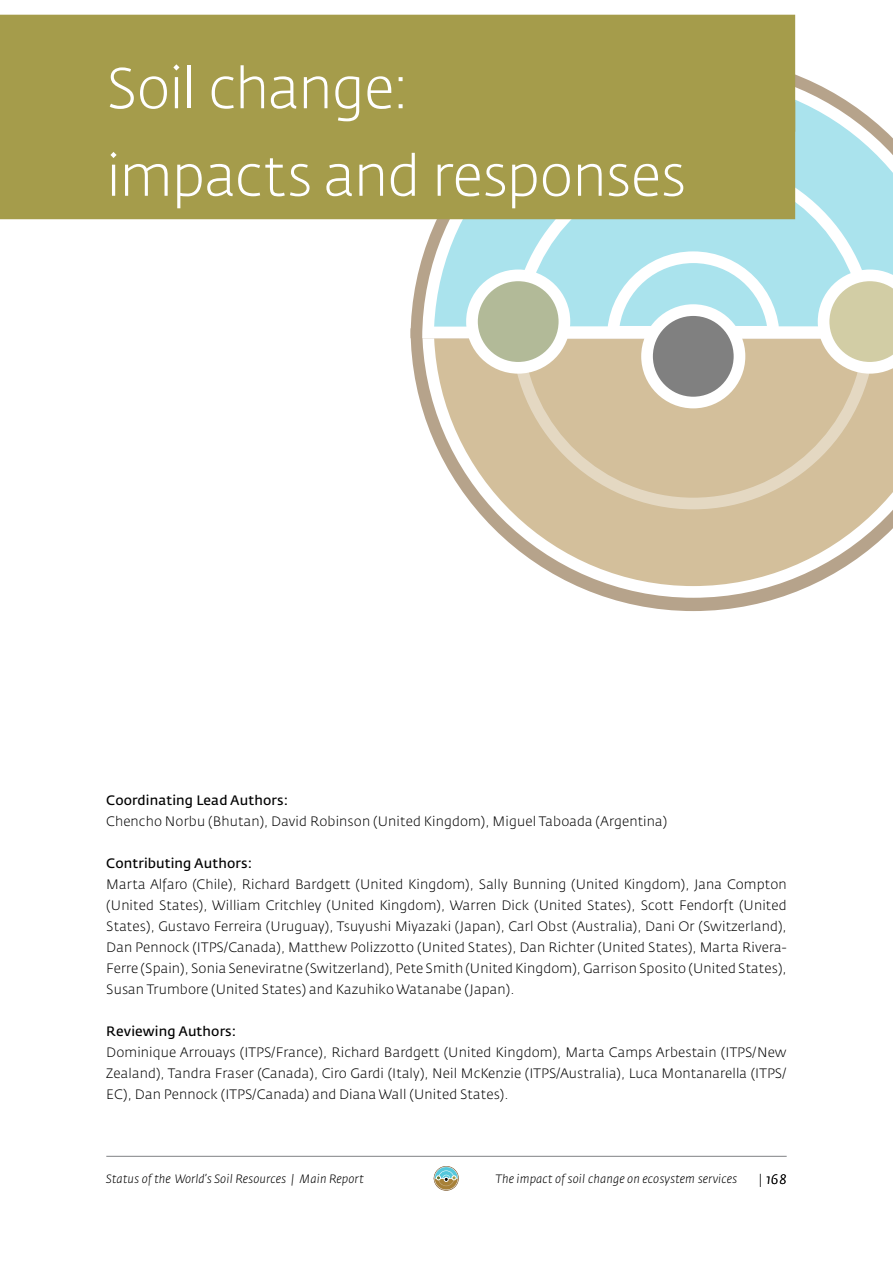
<style>
.page{position:relative;width:893px;height:1263px;background:#fff}
.page>*{position:absolute;margin:0;border:0;box-sizing:border-box;transform-origin:0 0}
.Chapter_and_number_t{font:300 57px "Fedra Sans Std";letter-spacing:-.015em;color:#fff}
.Text_Normal{font:300 13.5px/21px "Fedra Sans Std";letter-spacing:.01em;color:#000;text-align:justify}
.Text_Normal-2{font:13.5px "Fedra Sans Std";letter-spacing:.01em;color:#000}
.t1{font:italic 300 13.5px "Fedra Sans Std";color:#000}
.t2{font:italic 300 12px "Fedra Sans Std";letter-spacing:.01em;color:#000}
.s1{font-style:normal}
</style>
<div class="page">
<hr style="left:106px;top:1156px;width:681px;height:1px;background:#808285">
<svg style="left:434px;top:1166px;width:25px;height:25px"></svg>
<svg style="left:411px;top:338px;width:367px;height:273px"></svg>
<svg style="left:422px;top:338px;width:471px;height:260px;fill:#d3bf9b"></svg>
<svg style="left:422px;top:67px;width:471px;height:271px;fill:#aae3ed"></svg>
<svg style="left:511px;top:156px;width:364px;height:171px;background:#b0e4ed"></svg>
<svg style="left:607px;top:251px;width:172px;height:76px"></svg>
<svg style="left:511px;top:327px;width:364px;height:182px;background:#d6c3a2"></svg>
<svg style="left:818px;top:270px;width:75px;height:104px"></svg>
<svg style="left:472px;top:275px;width:92px;height:93px;background:#bbc2a4"></svg>
<div style="left:466px;top:270px;width:104px;height:104px;border:12px solid #fff;border-radius:50%"></div>
<svg style="left:647px;top:310px;width:92px;height:92px;background:#8f8f8f"></svg>
<div style="left:641px;top:304px;width:104px;height:104px;border:12px solid #fff;border-radius:50%"></div>
<div style="left:0;top:15px;width:795px;height:117px;background:#a59c4b"></div>
<div style="left:0;top:102px;width:795px;height:117px;background:#a59c4b"></div>
<p class="Chapter_and_number_t" style="left:106px;top:53px;width:304px">Soil change:</p>
<p class="Chapter_and_number_t" style="left:106px;top:140px;width:581px">impacts and responses</p>
<p class="Text_Normal-2" style="left:106px;top:792px;width:183px">Coordinating Lead Authors:</p>
<p class="Text_Normal" style="left:106px;top:811px;width:562px">Chencho Norbu (Bhutan), David Robinson (United Kingdom), Miguel Taboada (Argentina)</p>
<p class="Text_Normal-2" style="left:106px;top:855px;width:147px">Contributing Authors:</p>
<p class="Text_Normal" style="left:106px;top:874px;width:682px">Marta Alfaro (Chile), Richard Bardgett (United Kingdom), Sally Bunning (United Kingdom), Jana Compton (United States), William Critchley (United Kingdom), Warren Dick (United States), Scott Fendorft (United States), Gustavo Ferreira (Uruguay), Tsuyushi Miyazaki (Japan), Carl Obst (Australia), Dani Or (Switzerland), Dan Pennock (ITPS/Canada), Matthew Polizzotto (United States), Dan Richter (United States), Marta Rivera-Ferre (Spain), Sonia Seneviratne (Switzerland), Pete Smith (United Kingdom), Garrison Sposito (United States), Susan Trumbore (United States) and Kazuhiko Watanabe (Japan).</p>
<p class="Text_Normal-2" style="left:106px;top:1023px;width:131px">Reviewing Authors:</p>
<p class="Text_Normal" style="left:106px;top:1042px;width:682px">Dominique Arrouays (ITPS/France), Richard Bardgett (United Kingdom), Marta Camps Arbestain (ITPS/New Zealand), Tandra Fraser (Canada), Ciro Gardi (Italy), Neil McKenzie (ITPS/Australia), Luca Montanarella (ITPS/ EC), Dan Pennock (ITPS/Canada) and Diana Wall (United States).</p>
<p class="t2" style="left:106px;top:1172px;width:259px">Status of the World’s Soil Resources | Main Report</p>
<p class="t2" style="left:496px;top:1172px;width:243px">The impact of soil change on ecosystem services</p>
<p class="t1" style="left:759px;top:1171px;width:29px"><span class="s1">|</span> 168</p>
</div>
